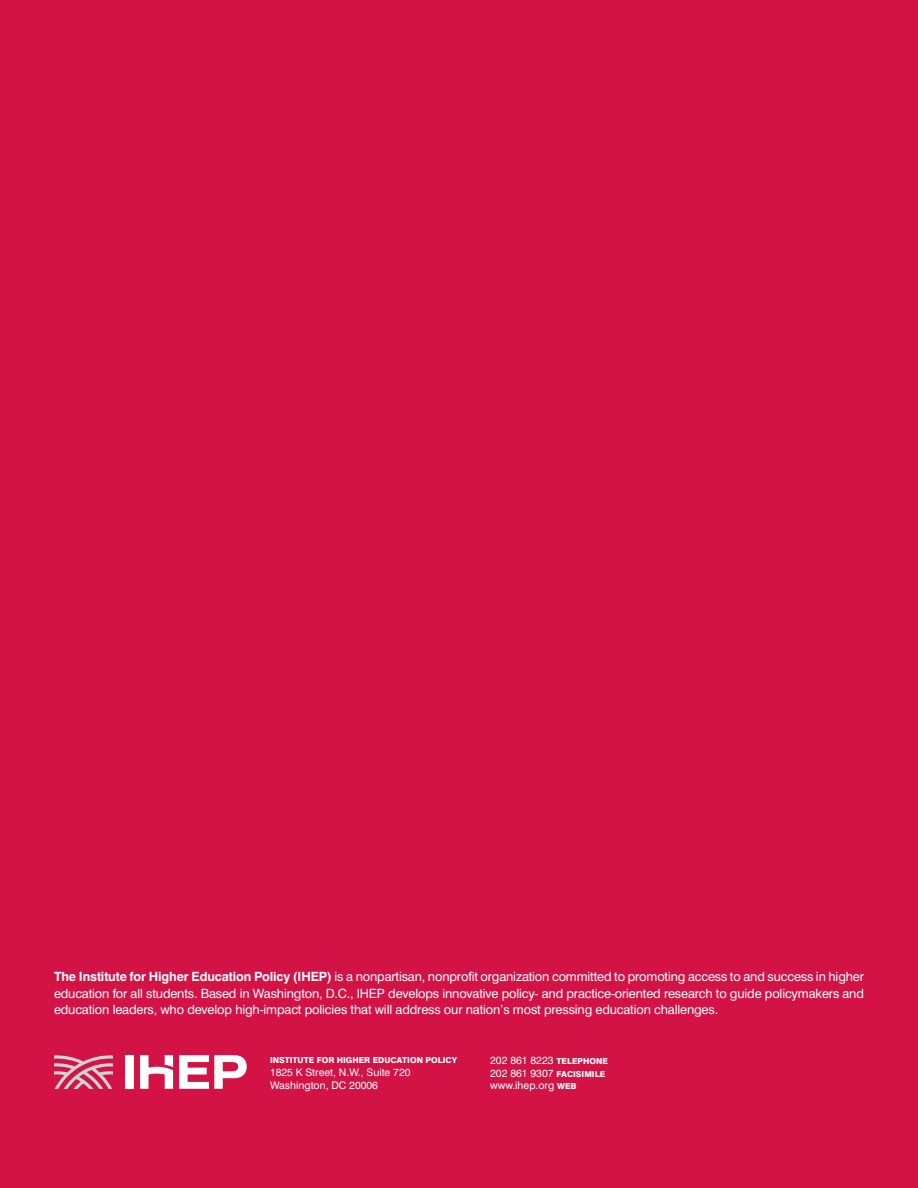
<style>
.page{position:relative;width:918px;height:1188px;background:#d31245}
.page>*{position:absolute;margin:0;border:0;box-sizing:border-box;transform-origin:0 0}
.t1{font:12.75px/16.5px "Swiss 721 BT";letter-spacing:-.01em;color:#fff}
.t2{font:10.5px/12.6px "Swiss 721 BT";color:#fff}
.t3{font:800 8.25px "Swiss 721 BT";color:#fff}
.s1{font-weight:700}
.s2{font-weight:800;font-size:8.25px}
</style>
<div class="page">
<svg style="left:54px;top:1055px;width:59px;height:34px"></svg>
<div style="left:126px;top:1055px;width:8px;height:34px;background:#fff"></div>
<svg style="left:179px;top:1055px;width:68px;height:34px"></svg>
<svg style="left:140px;top:1055px;width:33px;height:34px"></svg>
<p class="t1" style="left:54px;top:968px;width:812px"><span class="s1">The Institute for Higher Education Policy (IHEP)</span> is a nonpartisan, nonprofit organization committed to promoting access to and success in higher education for all students. Based in Washington, D.C., IHEP</p>
<p class="t1" style="left:54px;top:985px;width:812px;text-indent:334px">develops innovative policy- and practice-oriented research to guide policymakers and education leaders, who develop high-impact policies that will address our nation’s most pressing education challenges.</p>
<p class="t3" style="left:270px;top:1055px;width:189px">INSTITUTE FOR HIGHER EDUCATION POLICY</p>
<p class="t2" style="left:270px;top:1066px;width:142px">1825 K Street, N.W., Suite 720<br>Washington, DC 20006</p>
<p class="t2" style="left:490px;top:1054px;width:119px">202 861 8223 <span class="s2">TELEPH ONE<br></span>202 861 9307 <span class="s2">FACISIMILE </span>www.ihep.org <span class="s2">WEB</span></p>
</div>
